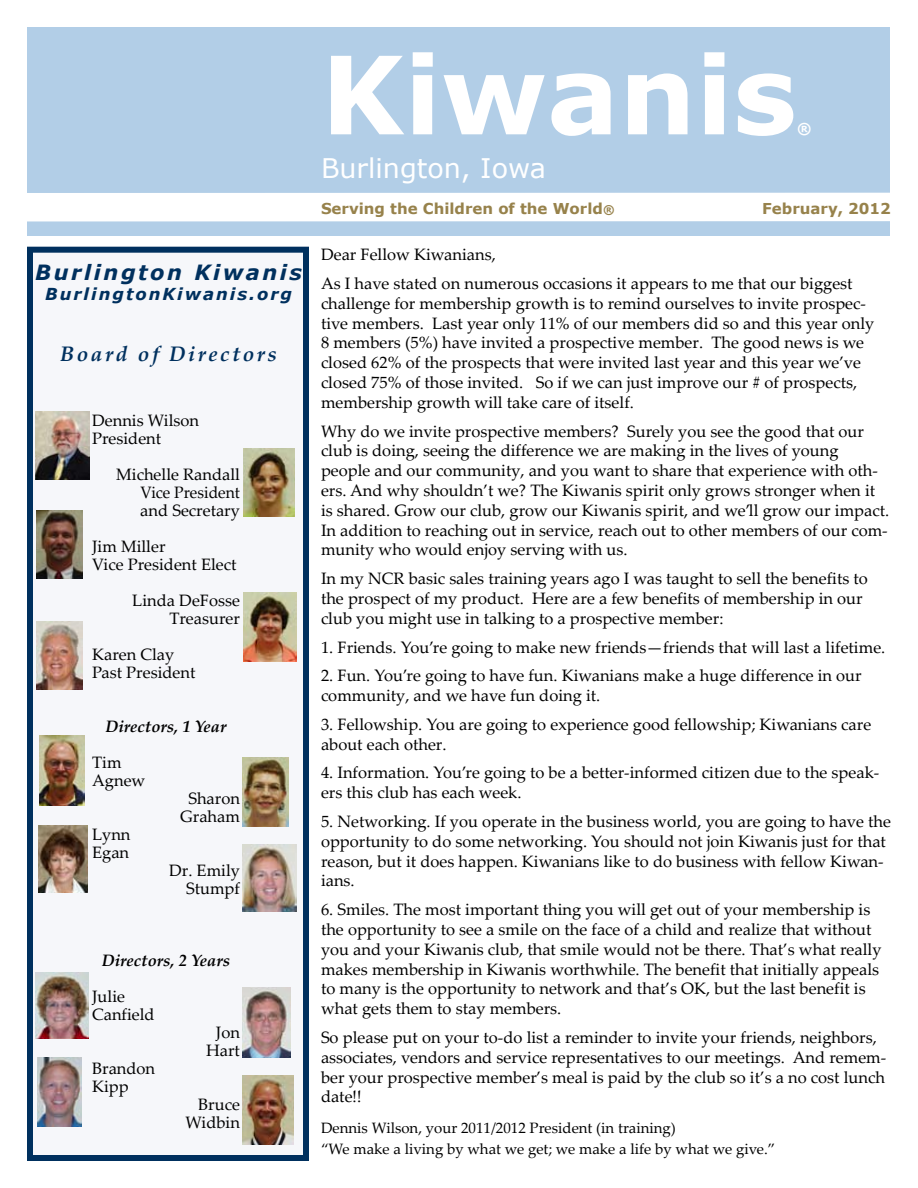
<style>
.page{position:relative;width:918px;height:1188px;background:#fff}
.page>*{position:absolute;margin:0;border:0;box-sizing:border-box;transform-origin:0 0}
.t1{font:700 108px "Verdana";color:#fff}
.t2{font:27px "Verdana";color:#fff}
.t3{font:italic 700 21px "Verdana";letter-spacing:.12em;color:#00305e}
.t4{font:italic 700 21px "Palatino Linotype";letter-spacing:.12em;color:#00305e}
.t5{font:16.5px/19.8px "Palatino Linotype";color:#000}
.t6{font:italic 700 16.5px "Palatino Linotype";color:#000}
.t7{font:italic 700 16.5px "Verdana";letter-spacing:.12em;color:#00305e}
.t8{font:15px/21px "Palatino Linotype";color:#000}
.t9{font:700 15px "Verdana";color:#97824b}
.t10{font:700 15px "Verdana";color:#fff}
.s1{font-size:12px}
</style>
<div class="page">
<div style="left:28px;top:28px;width:862px;height:208px;background:#b2cee7"></div>
<div style="left:27px;top:247px;width:282px;height:914px;background:#f6f7fa;border:6px solid #00305e"></div>
<img style="left:243px;top:593px;width:54px;height:68px">
<img style="left:36px;top:621px;width:47px;height:68px">
<img style="left:242px;top:988px;width:49px;height:69px">
<img style="left:244px;top:448px;width:50px;height:69px">
<img style="left:37px;top:1058px;width:45px;height:68px">
<img style="left:242px;top:1076px;width:51px;height:68px">
<img style="left:35px;top:412px;width:54px;height:67px">
<img style="left:243px;top:757px;width:45px;height:70px">
<img style="left:38px;top:826px;width:49px;height:67px">
<img style="left:37px;top:510px;width:46px;height:68px">
<img style="left:243px;top:844px;width:54px;height:67px">
<img style="left:36px;top:972px;width:52px;height:67px">
<img style="left:40px;top:736px;width:45px;height:69px">
<div style="left:27px;top:193px;width:870px;height:28px;background:#fff"></div>
<p class="t3" style="left:35px;top:258px;width:268px">Burlington Kiwanis</p>
<p class="t7" style="left:45px;top:282px;width:249px">BurlingtonKiwanis.org</p>
<p class="t4" style="left:60px;top:339px;width:218px">Board of Directors</p>
<p class="t5" style="left:92px;top:411px;width:109px;line-height:18px">Dennis Wilson<br>President</p>
<p class="t5" style="left:140px;top:465px;width:101px;line-height:18px;text-align:justify;text-indent:-24px">Michelle Randall Vice President and Secretary</p>
<p class="t5" style="left:92px;top:537px;width:146px;line-height:18px">Jim Miller<br>Vice President Elect</p>
<p class="t5" style="left:132px;top:591px;width:109px;line-height:18px;text-align:right">Linda DeFosse<br>Treasurer</p>
<p class="t5" style="left:92px;top:645px;width:105px;line-height:18px">Karen Clay<br>Past President</p>
<p class="t6" style="left:106px;top:715px;width:123px">Directors, 1 Year</p>
<p class="t5" style="left:92px;top:753px;width:55px;line-height:18px">Tim<br>Agnew</p>
<p class="t5" style="left:180px;top:789px;width:61px;line-height:18px;text-align:center">Sharon<br>Graham</p>
<p class="t5" style="left:92px;top:825px;width:40px;line-height:18px">Lynn<br>Egan</p>
<p class="t5" style="left:169px;top:861px;width:72px;line-height:18px;text-align:right">Dr. Emily<br>Stumpf</p>
<p class="t6" style="left:102px;top:949px;width:130px">Directors, 2 Years</p>
<p class="t5" style="left:92px;top:987px;width:64px;line-height:18px">Julie<br>Canfield</p>
<p class="t5" style="left:206px;top:1023px;width:35px;line-height:18px;text-align:center">Jon<br>Hart</p>
<p class="t5" style="left:92px;top:1059px;width:65px;line-height:18px">Brandon<br>Kipp</p>
<p class="t5" style="left:186px;top:1095px;width:56px;line-height:18px;text-align:right">Bruce<br>Widbin</p>
<h1 class="t1" style="left:321px;top:19px;width:477px">Kiwanis</h1>
<p class="t10" style="left:797px;top:118px;width:16px">®</p>
<h2 class="t2" style="left:321px;top:150px;width:227px">Burlington, Iowa</h2>
<p class="t9" style="left:321px;top:198px;width:295px">Serving the Children of the World<span class="s1">®</span></p>
<p class="t9" style="left:762px;top:198px;width:130px">February, 2012</p>
<p class="t5" style="left:321px;top:239px;width:533px;line-height:28.8px">Dear Fellow Kiwanians,<br>As I have stated on numerous occasions it appears to me that our biggest</p>
<p class="t5" style="left:321px;top:293px;width:555px">challenge for membership growth is to remind ourselves to invite prospec&shy;tive members. Last year only 11% of our members did so and this year only 8 members (5%) have invited a prospective member. The good news is we closed 62% of the prospects that were invited last year and this year we’ve closed 75% of those invited. So if we can just improve our # of prospects, membership growth will take care of itself.</p>
<p class="t5" style="left:321px;top:420px;width:570px">Why do we invite prospective members? Surely you see the good that our club is doing, seeing the difference we are making in the lives of young people and our community, and you want to share that experience with oth&shy;ers. And why shouldn’t we? The Kiwanis spirit only grows stronger when it is shared. Grow our club, grow our Kiwanis spirit, and we’ll grow our impact.<br>In addition to reaching out in service, reach out to other members of our com&shy;munity who would enjoy serving with us.</p>
<p class="t5" style="left:321px;top:568px;width:549px">In my NCR basic sales training years ago I was taught to sell the benefits to the prospect of my product. Here are a few benefits of membership in our club you might use in talking to a prospective member:</p>
<p class="t5" style="left:321px;top:636px;width:566px">1. Friends. You’re going to make new friends—friends that will last a lifetime.</p>
<p class="t5" style="left:321px;top:665px;width:542px">2. Fun. You’re going to have fun. Kiwanians make a huge difference in our community, and we have fun doing it.</p>
<p class="t5" style="left:321px;top:714px;width:552px">3. Fellowship. You are going to experience good fellowship; Kiwanians care about each other.</p>
<p class="t5" style="left:321px;top:762px;width:560px">4. Information. You’re going to be a better-informed citizen due to the speak&shy;ers this club has each week.</p>
<p class="t5" style="left:321px;top:811px;width:571px">5. Networking. If you operate in the business world, you are going to have the opportunity to do some networking. You should not join Kiwanis just for that reason, but it does happen. Kiwanians like to do business with fellow Kiwan&shy;ians.</p>
<p class="t5" style="left:321px;top:899px;width:562px">6. Smiles. The most important thing you will get out of your membership is the opportunity to see a smile on the face of a child and realize that without you and your Kiwanis club, that smile would not be there. That’s what really makes membership in Kiwanis worthwhile. The benefit that initially appeals to many is the opportunity to network and that’s OK, but the last benefit is what gets them to stay members.</p>
<p class="t5" style="left:321px;top:1027px;width:567px">So please put on your to-do list a reminder to invite your friends, neighbors, associates, vendors and service representatives to our meetings. And remem&shy;ber your prospective member’s meal is paid by the club so it’s a no cost lunch date!!</p>
<p class="t8" style="left:321px;top:1116px;width:456px">Dennis Wilson, your 2011/2012 President (in training)<br>“We make a living by what we get; we make a life by what we give.”</p>
</div>
